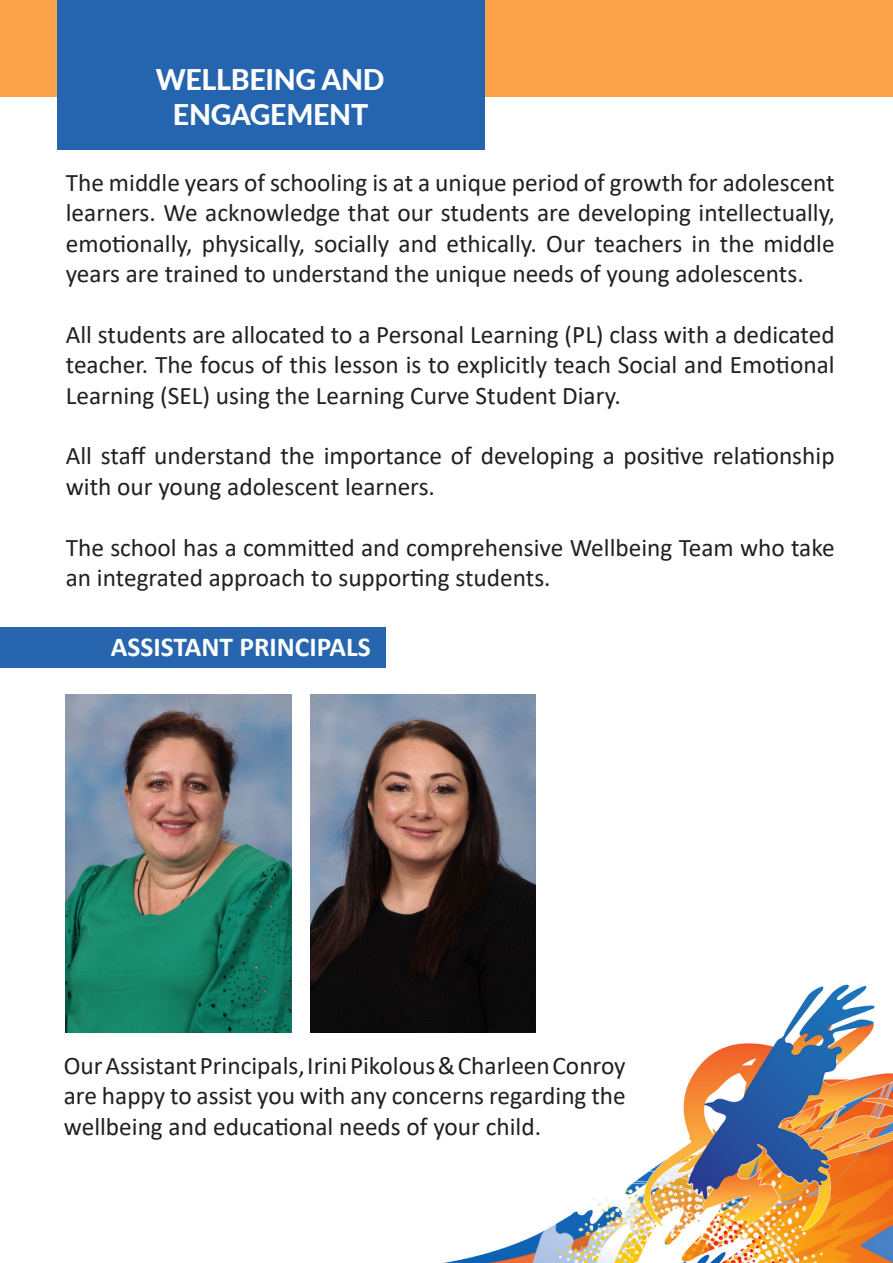
<style>
.page{position:relative;width:893px;height:1263px;background:#fff}
.page>*{position:absolute;margin:0;border:0;box-sizing:border-box;transform-origin:0 0}
.t1{font:800 28.5px/34.2px "Lato";letter-spacing:-.01em;color:#fff;text-align:center}
.t2{font:700 27.45px "Calibri";color:#fff}
.t3{font:25.35px/30.5px "Calibri";color:#231f20;text-align:justify}
</style>
<div class="page">
<div style="left:0;top:0;width:893px;height:96px;background:#f9a249"></div>
<div style="left:57px;top:0;width:427px;height:150px;background:#2565af"></div>
<img style="left:291px;top:831px;width:602px;height:432px">
<div style="left:0;top:627px;width:386px;height:40px;background:#2765af"></div>
<img style="left:66px;top:695px;width:225px;height:338px">
<img style="left:310px;top:695px;width:226px;height:338px">
<p class="t1" style="left:156px;top:62px;width:230px">WELLBEING AND<br>ENGAGEMENT</p>
<p class="t3" style="left:66px;top:167px;width:770px">The middle years of schooling is at a unique period of growth for adolescent learners. We acknowledge that our students are developing intellectually, emotionally, physically, socially and ethically. Our teachers in the middle years are trained to understand the unique needs of young adolescents.</p>
<p class="t3" style="left:66px;top:319px;width:770px">All students are allocated to a Personal Learning (PL) class with a dedicated teacher. The focus of this lesson is to explicitly teach Social and Emotional Learning (SEL) using the Learning Curve Student Diary.</p>
<p class="t3" style="left:66px;top:440px;width:770px">All staff understand the importance of developing a positive relationship with our young adolescent learners.</p>
<p class="t3" style="left:66px;top:531px;width:770px">The school has a committed and comprehensive Wellbeing Team who take an integrated approach to supporting students.</p>
<p class="t2" style="left:111px;top:627px;width:261px">ASSISTANT PRINCIPALS</p>
<p class="t3" style="left:64px;top:1049px;width:563px">Our Assistant Principals, Irini Pikolous &amp; Charleen Conroy are happy to assist you with any concerns regarding the wellbeing and educational needs of your child.</p>
</div>
